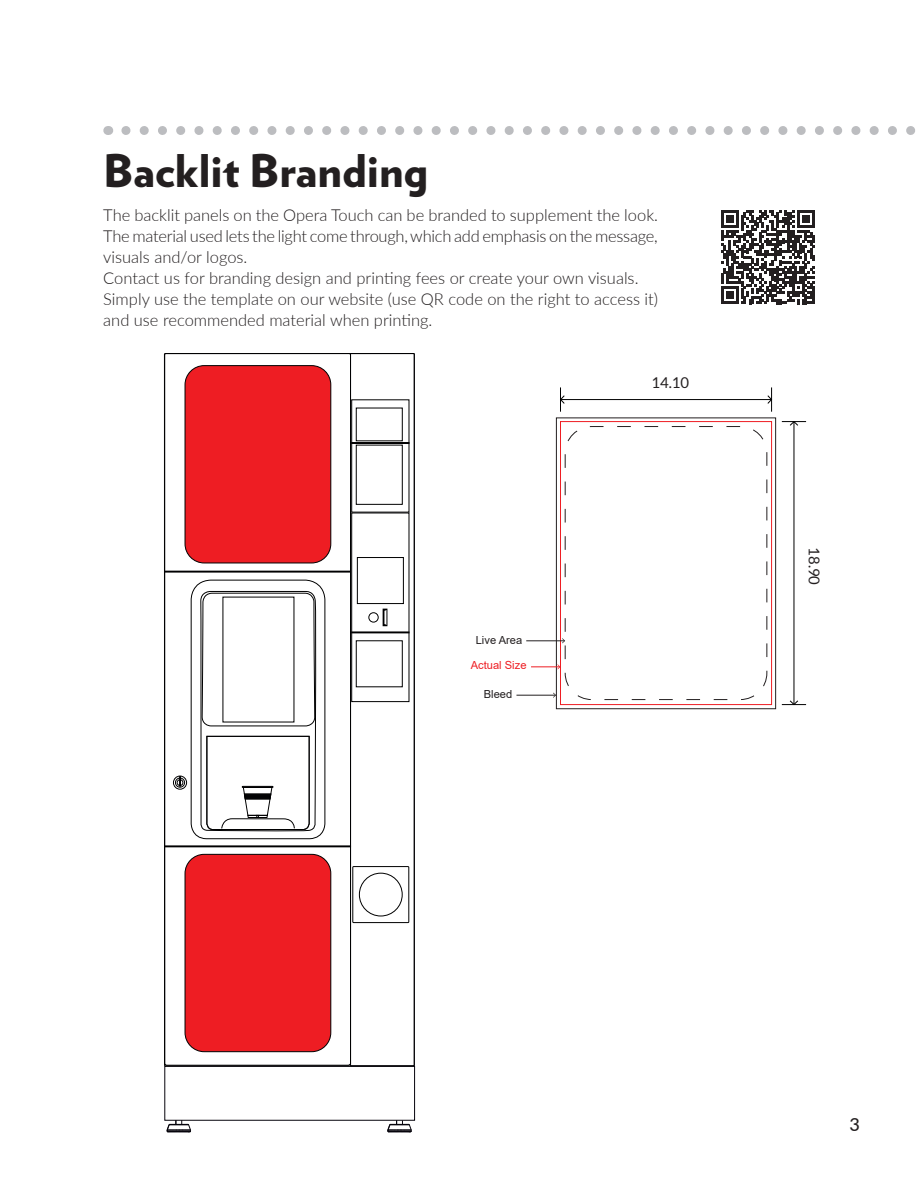
<style>
.page{position:relative;width:918px;height:1188px;background:#fff}
.page>*{position:absolute;margin:0;border:0;box-sizing:border-box;transform-origin:0 0}
.t1{font:900 45px "Verlag";color:#231f20}
.t2{font:500 18px "Lato";color:#231f20}
.t3{font:300 16.5px/21px "Lato";color:#231f20}
.t4{font:14.85px "Lato";color:#231f20}
.t5{font:11.1px "Arial";color:#231f20}
.t6{font:11.1px "Arial";color:#ee1d23}
</style>
<div class="page">
<svg style="left:126px;top:126px;width:789px;height:9px"></svg>
<svg style="left:164px;top:353px;width:250px;height:779px"></svg>
<div style="left:353px;top:867px;width:56px;height:56px;border:1px solid #000001"></div>
<svg style="left:165px;top:353px;width:186px;height:712px"></svg>
<div style="left:173px;top:776px;width:14px;height:13px;border:1px solid #000001;border-radius:50%"></div>
<div style="left:175px;top:778px;width:10px;height:9px;border:1px solid #000001;border-radius:50%"></div>
<svg style="left:177px;top:776px;width:6px;height:10px"></svg>
<div style="left:357px;top:557px;width:46px;height:47px;border:1px solid #000001"></div>
<div style="left:369px;top:613px;width:9px;height:9px;border:1px solid #000001;border-radius:50%"></div>
<div style="left:383px;top:609px;width:4px;height:17px;border:1px solid #000001"></div>
<div style="left:165px;top:571px;width:186px;height:1px;border:1px solid #000001"></div>
<div style="left:165px;top:846px;width:186px;height:1px;border:1px solid #000001"></div>
<div style="left:352px;top:632px;width:57px;height:1px;border:1px solid #000001"></div>
<div style="left:352px;top:442px;width:57px;height:2px;border:1px solid #000001"></div>
<div style="left:185px;top:366px;width:146px;height:197px;background:#ee1d23;border-radius:19px"></div>
<div style="left:185px;top:366px;width:146px;height:197px;border:1px solid #000001;border-radius:19px"></div>
<div style="left:185px;top:854px;width:146px;height:198px;background:#ee1d23;border-radius:19px"></div>
<div style="left:185px;top:854px;width:146px;height:198px;border:1px solid #000001;border-radius:19px"></div>
<svg style="left:387px;top:1120px;width:25px;height:13px"></svg>
<svg style="left:167px;top:1120px;width:24px;height:13px"></svg>
<svg style="left:191px;top:580px;width:134px;height:552px"></svg>
<svg style="left:202px;top:593px;width:113px;height:133px"></svg>
<div style="left:359px;top:873px;width:43px;height:43px;border:1px solid #000001;border-radius:50%"></div>
<svg style="left:721px;top:210px;width:94px;height:94px"></svg>
<hr style="left:812px;top:286px;width:3px;height:18px;background:#231f20">
<div style="left:556px;top:418px;width:220px;height:291px;border:1px solid #231f20"></div>
<div style="left:560px;top:421px;width:212px;height:284px;border:1px solid #ee1d23"></div>
<div style="left:565px;top:426px;width:202px;height:274px;border:1px dashed #231f20;border-radius:27px"></div>
<hr style="left:526px;top:641px;width:39px;height:1px;background:#231f20">
<svg style="left:531px;top:664px;width:30px;height:5px"></svg>
<hr style="left:516px;top:695px;width:39px;height:1px;background:#231f20">
<svg style="left:553px;top:693px;width:3px;height:5px"></svg>
<hr style="left:794px;top:422px;width:1px;height:283px;background:#000001">
<svg style="left:782px;top:421px;width:24px;height:5px"></svg>
<svg style="left:782px;top:700px;width:24px;height:5px"></svg>
<hr style="left:561px;top:399px;width:211px;height:1px;background:#000001">
<svg style="left:560px;top:387px;width:5px;height:25px"></svg>
<svg style="left:767px;top:387px;width:5px;height:25px"></svg>
<h1 class="t1" style="left:103px;top:134px;width:326px">Backlit Branding</h1>
<p class="t3" style="left:103px;top:204px;width:556px">The backlit panels on the Opera Touch can be branded to supplement the look.<br>The material used lets the light come through, which add emphasis on the message, visuals and/or logos.<br>Contact us for branding design and printing fees or create your own visuals.<br>Simply use the template on our website (use QR code on the right to access it) and use recommended material when printing.</p>
<p class="t5" style="left:476px;top:633px;width:48px">Live Area</p>
<p class="t6" style="left:471px;top:658px;width:57px">Actual Size</p>
<p class="t5" style="left:484px;top:686px;width:30px">Bleed</p>
<p class="t4" style="left:651px;top:374px;width:39px">14.10</p>
<p class="t4" style="left:823px;top:547px;width:39px;rotate:90deg">18.90</p>
<p class="t2" style="left:849px;top:1112px;width:12px">3</p>
</div>
